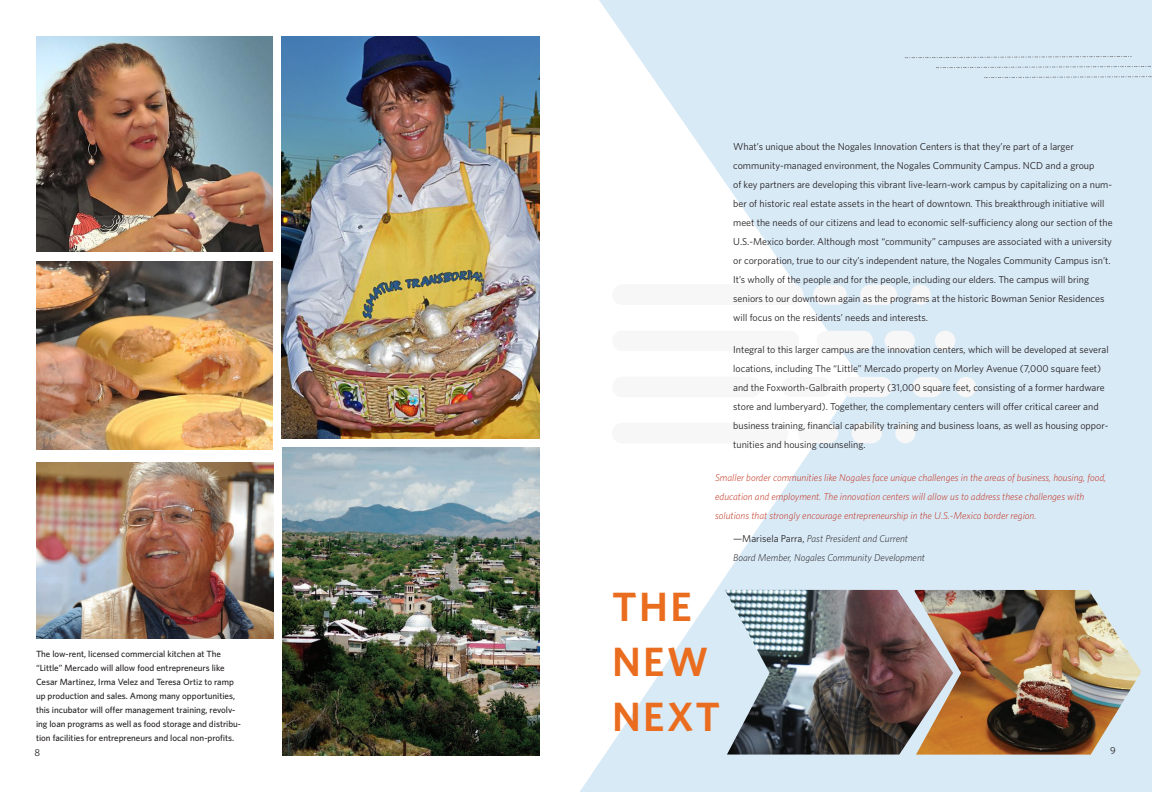
<style>
.page{position:relative;width:1152px;height:792px;background:#fff}
.page>*{position:absolute;margin:0;border:0;box-sizing:border-box;transform-origin:0 0}
.t1{font:600 41px "Whitney";letter-spacing:.06em;color:#ea6d1f}
.t2{font:10px/19px "Whitney K";color:#231f20}
.t3{font:italic 300 10px/19px "Whitney";color:#c02d19}
.t4{font:italic 300 10px/19px "Whitney";color:#231f20}
.t5{font:500 9px/14px "Whitney K";color:#231f20}
.s1{font-family:"Whitney K";font-weight:400;font-style:normal}
</style>
<div class="page">
<img style="left:36px;top:262px;width:236px;height:188px">
<img style="left:37px;top:463px;width:237px;height:176px">
<img style="left:282px;top:448px;width:258px;height:308px">
<img style="left:282px;top:36px;width:258px;height:403px">
<img style="left:36px;top:36px;width:236px;height:216px">
<svg style="left:580px;top:0;width:572px;height:792px;fill:#d9eaf7"></svg>
<div style="left:612px;top:423px;width:176px;height:21px;background:#f7f7f8;border-radius:10px"></div>
<div style="left:895px;top:423px;width:21px;height:20px;background:#f7f7f8;border-radius:50%"></div>
<div style="left:852px;top:423px;width:30px;height:20px;background:#f7f7f8;border-radius:10px"></div>
<div style="left:798px;top:423px;width:40px;height:20px;background:#f7f7f8;border-radius:10px"></div>
<div style="left:612px;top:284px;width:192px;height:21px;background:#f7f7f8;border-radius:10px"></div>
<div style="left:910px;top:285px;width:21px;height:20px;background:#f7f7f8;border-radius:50%"></div>
<div style="left:860px;top:285px;width:37px;height:20px;background:#f7f7f8;border-radius:10px"></div>
<div style="left:813px;top:285px;width:34px;height:20px;background:#f7f7f8;border-radius:10px"></div>
<div style="left:612px;top:377px;width:149px;height:20px;background:#f7f7f8;border-radius:10px"></div>
<div style="left:956px;top:377px;width:20px;height:20px;background:#f7f7f8;border-radius:50%"></div>
<div style="left:912px;top:377px;width:31px;height:20px;background:#f7f7f8;border-radius:10px"></div>
<div style="left:842px;top:377px;width:50px;height:20px;background:#f7f7f8;border-radius:10px"></div>
<div style="left:782px;top:377px;width:49px;height:20px;background:#f7f7f8;border-radius:10px"></div>
<div style="left:612px;top:331px;width:187px;height:20px;background:#f7f7f8;border-radius:10px"></div>
<div style="left:817px;top:331px;width:56px;height:20px;background:#f7f7f8;border-radius:10px"></div>
<div style="left:935px;top:331px;width:20px;height:20px;background:#f7f7f8;border-radius:50%"></div>
<div style="left:885px;top:331px;width:30px;height:20px;background:#f7f7f8;border-radius:10px"></div>
<img style="left:953px;top:590px;width:188px;height:165px">
<img style="left:725px;top:590px;width:228px;height:165px">
<svg style="left:904px;top:56px;width:228px;height:2px"></svg>
<svg style="left:935px;top:66px;width:217px;height:2px"></svg>
<svg style="left:984px;top:76px;width:168px;height:2px"></svg>
<p class="t5" style="left:36px;top:646px;width:207px">The low-rent, licensed commercial kitchen at The “Little” Mercado will allow food entrepreneurs like Cesar Martinez, Irma Velez and Teresa Ortiz to ramp up production and sales. Among many opportunities, this incubator will offer management training, revolv&shy;ing loan programs as well as food storage and distribu&shy;tion facilities for entrepreneurs and local non-profits.</p>
<p class="t2" style="left:733px;top:137px;width:381px">What’s unique about the Nogales Innovation Centers is that they’re part of a larger community-managed environment, the Nogales Community Campus. NCD and a group<br>of key partners are developing this vibrant live-learn-work campus by capitalizing on a num&shy;ber of historic real estate assets in the heart of downtown. This breakthrough initiative will meet the needs of our citizens and lead to economic self-sufficiency along our section of the U.S.-Mexico border. Although most “community” campuses are associated with a university or corporation, true to our city’s independent nature, the Nogales Community Campus isn’t.<br>It’s wholly of the people and for the people, including our elders. The campus will bring seniors to our downtown again as the programs at the historic Bowman Senior Residences will focus on the residents’ needs and interests.</p>
<p class="t2" style="left:733px;top:340px;width:377px">Integral to this larger campus are the innovation centers, which will be developed at several locations, including The “Little” Mercado property on Morley Avenue (7,000 square feet) and the Foxworth-Galbraith property (31,000 square feet, consisting of a former hardware store and lumberyard). Together, the complementary centers will offer critical career and business training, financial capability training and business loans, as well as housing oppor&shy;tunities and housing counseling.</p>
<p class="t3" style="left:715px;top:467px;width:393px">Smaller border communities like Nogales face unique challenges in the areas of business, housing, food, education and employment. The innovation centers will allow us to address these challenges with solutions that strongly encourage entrepreneurship in the U.S.-Mexico border region.</p>
<p class="t4" style="left:733px;top:529px;width:193px"><span class="s1">—Marisela Parra,</span> Past President and Current<br>Board Member, Nogales Community Development</p>
<p class="t1" style="left:612px;top:580px;width:81px">THE</p>
<p class="t1" style="left:612px;top:634px;width:98px">NEW</p>
<p class="t1" style="left:612px;top:689px;width:110px">NEXT</p>
<p class="t2" style="left:35px;top:742px;width:7px">8</p>
<p class="t2" style="left:1110px;top:741px;width:7px">9</p>
</div>
